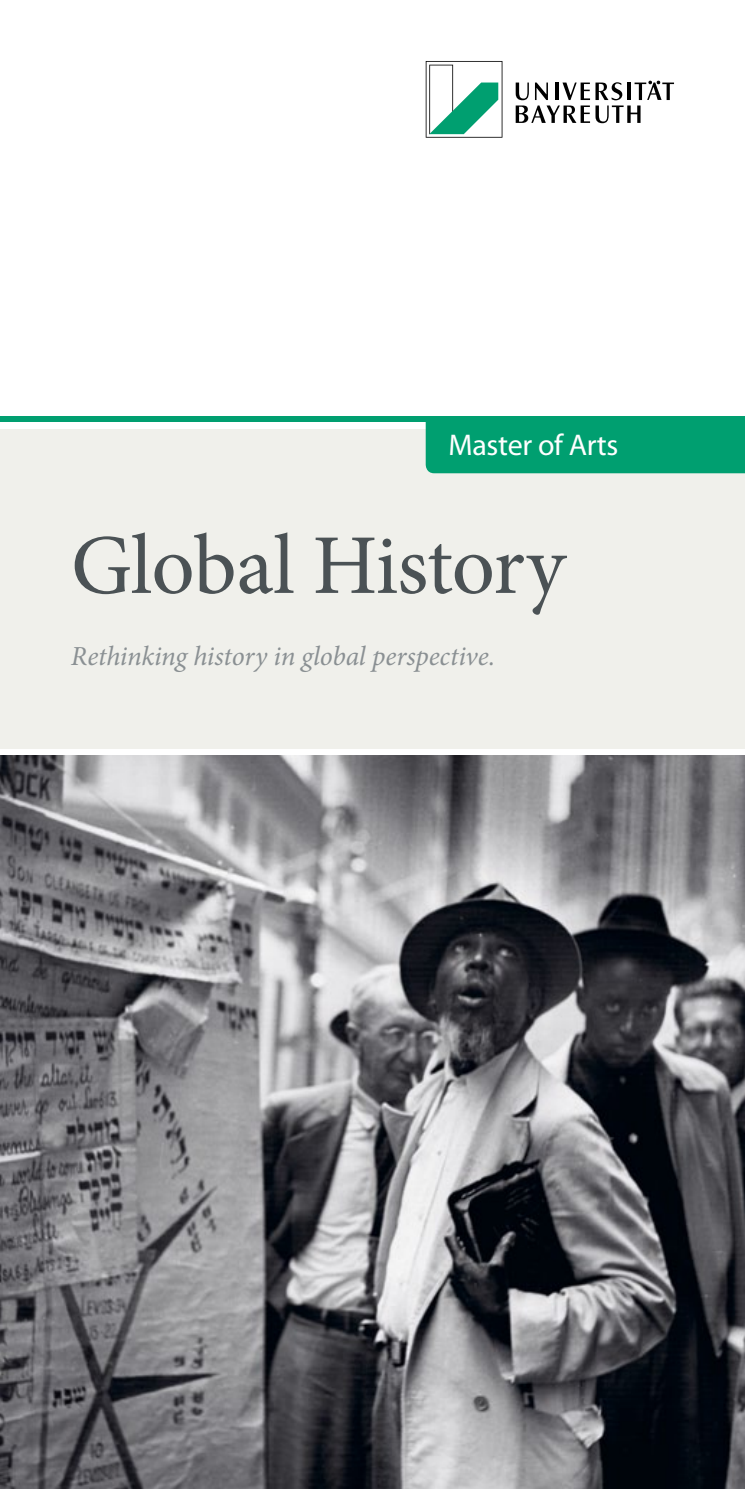
<style>
.page{position:relative;width:745px;height:1489px;background:#fff}
.page>*{position:absolute;margin:0;border:0;box-sizing:border-box;transform-origin:0 0}
.t1{font:85px "Minion Pro";letter-spacing:-.015em;color:#4b5255}
.t2{font:30px "Myriad Pro";letter-spacing:-.01em;color:#fff}
.t3{font:italic 27.5px "Minion Pro";letter-spacing:-.01em;color:#8a9093}
</style>
<div class="page">
<div style="left:0;top:416px;width:744px;height:6px;background:#009f70"></div>
<div style="left:0;top:429px;width:744px;height:319px;background:#f0f0eb"></div>
<svg style="left:425px;top:61px;width:77px;height:77px"></svg>
<svg style="left:515px;top:83px;width:74px;height:40px"></svg>
<svg style="left:595px;top:81px;width:78px;height:42px"></svg>
<div style="left:425px;top:422px;width:319px;height:51px;background:#009f70"></div>
<img style="left:0;top:755px;width:744px;height:733px">
<p class="t2" style="left:448px;top:426px;width:171px">Master of Arts</p>
<h1 class="t1" style="left:71px;top:509px;width:495px">Global History</h1>
<p class="t3" style="left:71px;top:637px;width:425px">Rethinking history in global perspective.</p>
</div>
